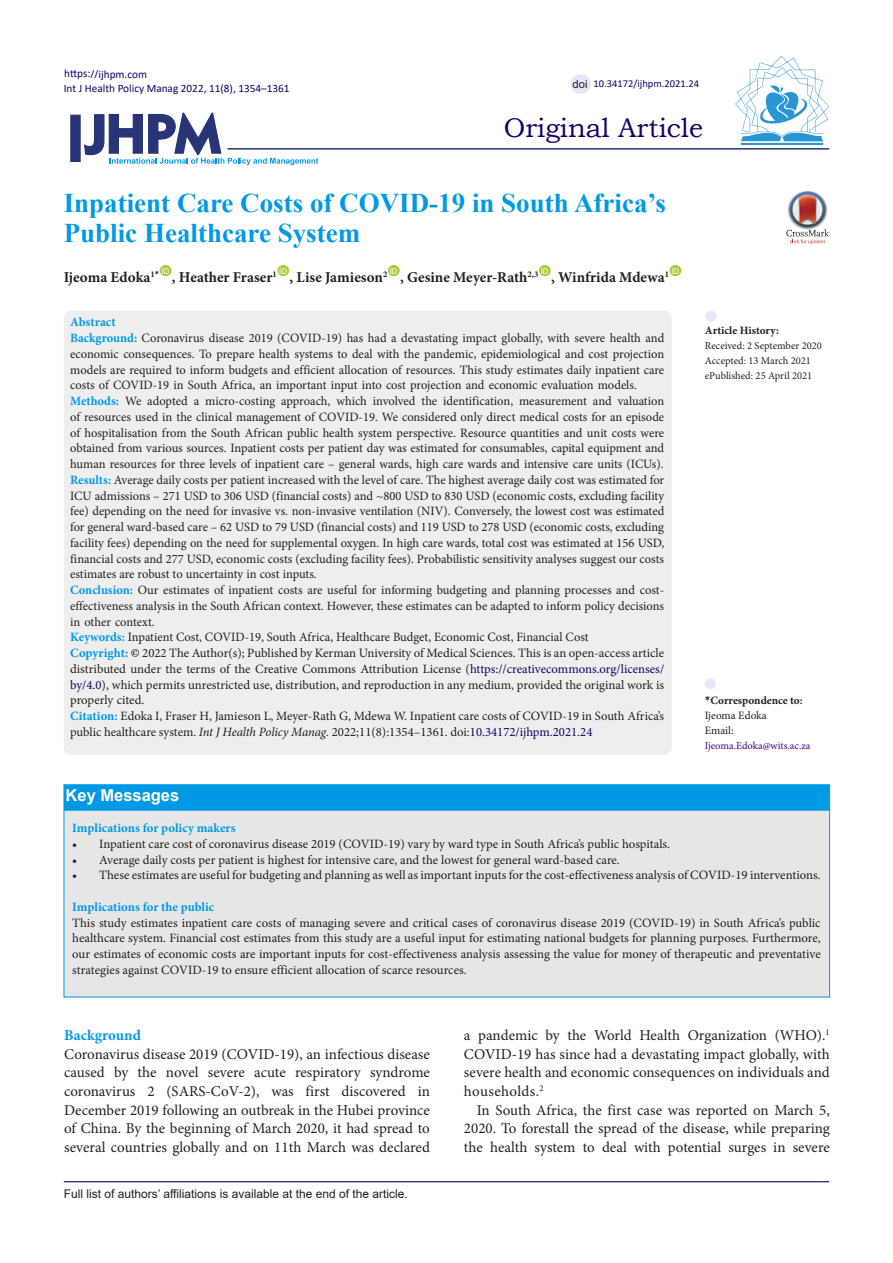
<style>
.page{position:relative;width:893px;height:1263px;background:#fff}
.page>*{position:absolute;margin:0;border:0;box-sizing:border-box;transform-origin:0 0}
.Default{font:700 27px/30px "Times New Roman";color:#0099e5}
.t1{font:27px "Bookman Old Style";color:#190066}
.t2{font:700 16.5px "Arial";color:#fff}
.t3{font:15px/18.6px "Minion Pro";color:#231f20;text-align:justify}
.Default-2{font:700 15px "Minion Pro";color:#231f20}
.heading_1{font:700 15px "Minion Pro";color:#0099e5}
.Default-3{font:12.75px/15.8px "Minion Pro";color:#231f20;text-align:justify}
.Default-4{font:700 12.75px "Minion Pro";color:#0099e5}
.t4{font:12px "Arial";color:#231f20}
.t5{font:11.25px "Calibri";color:#190066}
.t6{font:700 11.25px "Minion Pro";color:#231f20}
.t7{font:11.25px "Minion Pro";color:#231f20}
.t8{font:11.25px "Arial";color:#231f20}
.t9{font:10.5px "Minion Pro";color:#231f20}
.t10{font:10.5px "Minion Pro";color:#4b0082}
.t11{font:10.5px "Calibri";color:#190066}
.t12{font:7.8px "Arial";color:#fff}
.s1{font-weight:700;color:#0099e5}
.s2{color:#000}
.s3{color:#190066}
.s4{font-style:italic}
.s5{font-family:"Calibri"}
</style>
<div class="page">
<svg style="left:84px;top:112px;width:234px;height:53px"></svg>
<div style="left:70px;top:115px;width:11px;height:47px;background:#273578;border:1px solid #273578"></div>
<div style="left:160px;top:265px;width:12px;height:11px;background:#a6ce39;border-radius:50%"></div>
<div style="left:277px;top:265px;width:12px;height:11px;background:#a6ce39;border-radius:50%"></div>
<div style="left:388px;top:265px;width:12px;height:11px;background:#a6ce39;border-radius:50%"></div>
<div style="left:539px;top:265px;width:12px;height:11px;background:#a6ce39;border-radius:50%"></div>
<div style="left:669px;top:265px;width:12px;height:11px;background:#a6ce39;border-radius:50%"></div>
<hr style="left:227px;top:148px;width:602px;height:2px;background:#273578">
<div style="left:64px;top:311px;width:608px;height:444px;background:#eee;border-radius:8px"></div>
<div style="left:705px;top:678px;width:11px;height:11px;background:#e6e6fa;border-radius:50%"></div>
<div style="left:705px;top:311px;width:11px;height:11px;background:#e6e6fa;border-radius:50%"></div>
<hr style="left:64px;top:1181px;width:765px;height:1px;background:#190066">
<hr style="left:741px;top:143px;width:82px;height:2px;background:#2995d2">
<svg style="left:735px;top:56px;width:94px;height:85px"></svg>
<div style="left:571px;top:74px;width:20px;height:20px;background:#e6e6fa;border-radius:50%"></div>
<img style="left:801px;top:191px;width:13px;height:1px">
<svg style="left:786px;top:192px;width:43px;height:52px"></svg>
<div style="left:64px;top:784px;width:766px;height:213px;background:#e6e6e6;border:1px solid #0099e5"></div>
<div style="left:64px;top:785px;width:766px;height:26px;background:#0099e5;border:2px solid #0099e5"></div>
<p class="t5" style="left:64px;top:66px;width:84px">https://ijhpm.com</p>
<p class="t5" style="left:64px;top:81px;width:227px">Int J Health Policy Manag 2022, 11(8), 1354–1361</p>
<p class="t8" style="left:573px;top:76px;width:17px">doi</p>
<p class="t11" style="left:593px;top:76px;width:107px">10.34172/ijhpm.2021.24</p>
<p class="t1" style="left:504px;top:110px;width:201px">Original Article</p>
<p class="Default" style="left:64px;top:188px;width:604px">Inpatient Care Costs of COVID-19 in South Africa’s<br>Public Healthcare System</p>
<p class="Default-2" style="left:64px;top:266px;width:97px">Ijeoma Edoka<sup>1</sup><sup>*</sup></p>
<p class="t12" style="left:162px;top:266px;width:9px">ID</p>
<p class="t12" style="left:279px;top:266px;width:9px">ID</p>
<p class="t12" style="left:390px;top:266px;width:9px">ID</p>
<p class="t12" style="left:541px;top:266px;width:9px">ID</p>
<p class="t12" style="left:671px;top:266px;width:9px">ID</p>
<p class="Default-2" style="left:172px;top:266px;width:107px">, Heather Fraser<sup>1</sup></p>
<p class="Default-2" style="left:289px;top:266px;width:99px">, Lise Jamieson<sup>2</sup></p>
<p class="Default-2" style="left:400px;top:266px;width:140px">, Gesine Meyer-Rath<sup>2,3</sup></p>
<p class="Default-2" style="left:551px;top:266px;width:119px">, Winfrida Mdewa<sup>1</sup></p>
<p class="Default-4" style="left:70px;top:313px;width:47px">Abstract</p>
<p class="Default-3" style="left:70px;top:330px;width:596px"><span class="s1">Background:</span> Coronavirus disease 2019 (COVID-19) has had a devastating impact globally, with severe health and economic consequences. To prepare health systems to deal with the pandemic, epidemiological and cost projection models are required to inform budgets and efficient allocation of resources. This study estimates daily inpatient care costs of COVID-19 in South Africa, an important input into cost projection and economic evaluation models.</p>
<p class="Default-3" style="left:70px;top:393px;width:596px"><span class="s1">Methods:</span> We adopted a micro-costing approach, which involved the identification, measurement and valuation of resources used in the clinical management of COVID-19. We considered only direct medical costs for an episode of hospitalisation from the South African public health system perspective. Resource quantities and unit costs were obtained from various sources. Inpatient costs per patient day was estimated for consumables, capital equipment and human resources for three levels of inpatient care – general wards, high care wards and intensive care units (ICUs).</p>
<p class="Default-3" style="left:70px;top:472px;width:596px"><span class="s1">Results:</span> Average daily costs per patient increased with the level of care. The highest average daily cost was estimated for ICU admissions – 271 USD to 306 USD (financial costs) and ~800 USD to 830 USD (economic costs, excluding facility fee) depending on the need for invasive vs. non-invasive ventilation (NIV). Conversely, the lowest cost was estimated for general ward-based care – 62 USD to 79 USD (financial costs) and 119 USD to 278 USD (economic costs, excluding facility fees) depending on the need for supplemental oxygen. In high care wards, total cost was estimated at 156 USD, financial costs and 277 USD, economic costs (excluding facility fees). Probabilistic sensitivity analyses suggest our costs estimates are robust to uncertainty in cost inputs.</p>
<p class="Default-3" style="left:70px;top:582px;width:595px"><span class="s1">Conclusion:</span> Our estimates of inpatient costs are useful for informing budgeting and planning processes and cost&shy;effectiveness analysis in the South African context. However, these estimates can be adapted to inform policy decisions in other context.</p>
<p class="Default-3" style="left:70px;top:630px;width:520px"><span class="s1">Keywords:</span> Inpatient Cost, COVID-19, South Africa, Healthcare Budget, Economic Cost, Financial Cost</p>
<p class="Default-3" style="left:70px;top:645px;width:596px"><span class="s1">Copyright:</span> <span class="s2">©</span> 2022 The Author(s); Published by Kerman University of Medical Sciences. This is an open-access article distributed under the terms of the Creative Commons Attribution License (<span class="s3">https://creativecommons.org/licenses/ by/4.0</span>), which permits unrestricted use, distribution, and reproduction in any medium, provided the original work is properly cited.</p>
<p class="Default-3" style="left:70px;top:708px;width:596px"><span class="s1">Citation:</span> Edoka I, Fraser H, Jamieson L, Meyer-Rath G, Mdewa W. Inpatient care costs of COVID-19 in South Africa’s public healthcare system. <span class="s4">Int J Health Policy Manag.</span> 2022;11(8):1354–1361. doi:<span class="s3">10.34172/ijhpm.2021.24</span></p>
<p class="t2" style="left:66px;top:784px;width:115px">Key Messages</p>
<p class="t6" style="left:705px;top:322px;width:76px">Article History:</p>
<p class="t9" style="left:705px;top:338px;width:119px">Received: 2 September 2020</p>
<p class="t9" style="left:705px;top:353px;width:108px">Accepted: 13 March 2021</p>
<p class="t9" style="left:705px;top:368px;width:109px">ePublished: 25 April 2021</p>
<p class="t6" style="left:705px;top:693px;width:99px"><span class="s5">*</span>Correspondence to:</p>
<p class="t7" style="left:705px;top:708px;width:64px">Ijeoma Edoka</p>
<p class="t7" style="left:705px;top:723px;width:30px">Email:</p>
<p class="t10" style="left:705px;top:739px;width:107px">Ijeoma.Edoka@wits.ac.za</p>
<p class="Default-4" style="left:72px;top:819px;width:165px">Implications for policy makers</p>
<p class="Default-3" style="left:72px;top:836px;width:599px">• Inpatient care cost of coronavirus disease 2019 (COVID-19) vary by ward type in South Africa’s public hospitals.</p>
<p class="Default-3" style="left:72px;top:852px;width:549px">• Average daily costs per patient is highest for intensive care, and the lowest for general ward-based care.</p>
<p class="Default-3" style="left:72px;top:867px;width:750px">• These estimates are useful for budgeting and planning as well as important inputs for the cost-effectiveness analysis of COVID-19 interventions.</p>
<p class="Default-4" style="left:72px;top:898px;width:144px">Implications for the public</p>
<p class="Default-3" style="left:72px;top:915px;width:750px">This study estimates inpatient care costs of managing severe and critical cases of coronavirus disease 2019 (COVID-19) in South Africa’s public healthcare system. Financial cost estimates from this study are a useful input for estimating national budgets for planning purposes. Furthermore, our estimates of economic costs are important inputs for cost-effectiveness analysis assessing the value for money of therapeutic and preventative strategies against COVID-19 to ensure efficient allocation of scarce resources.</p>
<p class="heading_1" style="left:64px;top:1025px;width:78px">Background</p>
<p class="t3" style="left:64px;top:1045px;width:367px">Coronavirus disease 2019 (COVID-19), an infectious disease caused by the novel severe acute respiratory syndrome coronavirus 2 (SARS-CoV-2), was first discovered in December 2019 following an outbreak in the Hubei province of China. By the beginning of March 2020, it had spread to several countries globally and on 11th March was declared</p>
<p class="t4" style="left:64px;top:1185px;width:346px">Full list of authors’ affiliations is available at the end of the article.</p>
<p class="t3" style="left:464px;top:1026px;width:367px">a pandemic by the World Health Organization (WHO).<sup>1<br></sup>COVID-19 has since had a devastating impact globally, with severe health and economic consequences on individuals and households.<sup>2</sup></p>
<p class="t3" style="left:464px;top:1100px;width:367px;text-indent:13px">In South Africa, the first case was reported on March 5, 2020. To forestall the spread of the disease, while preparing the health system to deal with potential surges in severe</p>
</div>
